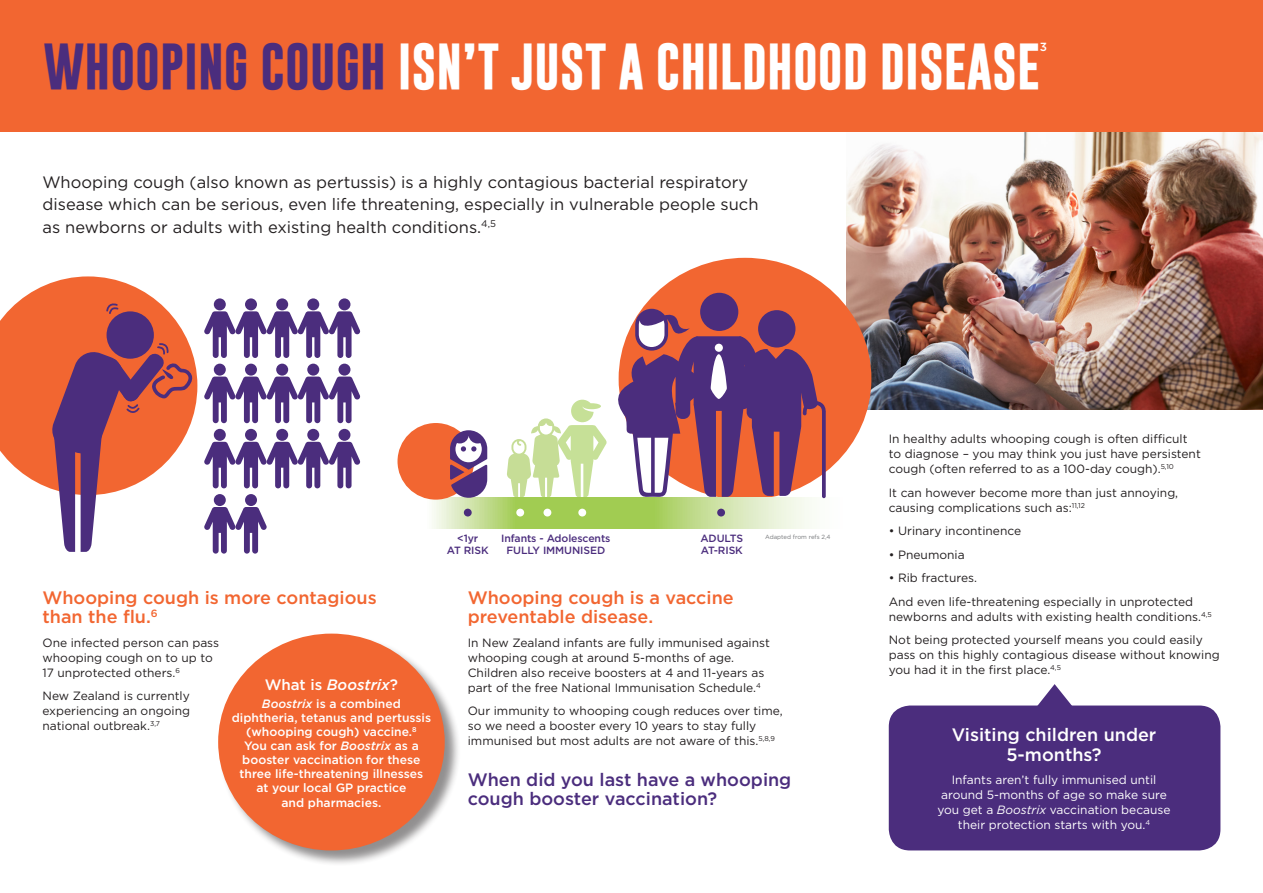
<style>
.page{position:relative;width:1263px;height:893px;background:#fff}
.page>*{position:absolute;margin:0;border:0;box-sizing:border-box;transform-origin:0 0}
.t1{font:700 47.1px "Gobold";color:#fff}
.Heads{font:500 18px/19.5px "Gotham";color:#f26631}
.Heads-2{font:500 18px/19.5px "Gotham";color:#4b2d7d}
.Heads-3{font:500 18px/19.5px "Gotham";color:#fff;text-align:center}
.Body{font:16.5px/22.5px "Gotham";color:#231f20}
.t2{font:italic 500 15.15px "Gotham";color:#fff}
.t3{font:500 12.15px/14.1px "Gotham";color:#fff;text-align:center}
.Body-2{font:12px/15px "Gotham";color:#231f20}
.Body-3{font:12px/15px "Gotham";color:#fff;text-align:center}
.t4{font:500 11.85px "Gotham";color:#fff}
.t5{font:500 10.5px/12px "Gotham";letter-spacing:-.01em;color:#4b2d7d;text-align:center}
.Body-4{font:6px "Gotham";color:#76787b}
.s1{color:#4b2d7d}
.s2{font-style:normal}
.s3{font-style:italic}
</style>
<div class="page">
<img style="left:846px;top:132px;width:417px;height:278px">
<div style="left:619px;top:258px;width:252px;height:242px;background:#f26631;border-radius:50%"></div>
<div style="left:0;top:0;width:1263px;height:132px;background:#f26631"></div>
<div style="left:889px;top:705px;width:331px;height:145px;background:#4b2d7d;border-radius:21px"></div>
<svg style="left:1035px;top:684px;width:39px;height:22px"></svg>
<div style="left:218px;top:634px;width:243px;height:233px;background:#231f20;opacity:.5"></div>
<div style="left:218px;top:634px;width:227px;height:216px;background:#f26631;border-radius:50%"></div>
<svg style="left:432px;top:497px;width:393px;height:31px;background:#c1dc8f"></svg>
<div style="left:397px;top:423px;width:77px;height:77px;background:#f26631;border-radius:50%"></div>
<div style="left:464px;top:509px;width:8px;height:7px;background:#4b2d7d;border-radius:50%"></div>
<div style="left:516px;top:509px;width:8px;height:7px;background:#fff;border-radius:50%"></div>
<div style="left:543px;top:509px;width:8px;height:7px;background:#fff;border-radius:50%"></div>
<div style="left:578px;top:509px;width:8px;height:7px;background:#fff;border-radius:50%"></div>
<div style="left:717px;top:509px;width:8px;height:7px;background:#4b2d7d;border-radius:50%"></div>
<svg style="left:450px;top:430px;width:37px;height:68px"></svg>
<div style="left:700px;top:293px;width:38px;height:38px;background:#4b2d7d;border-radius:50%"></div>
<svg style="left:614px;top:309px;width:212px;height:189px"></svg>
<svg style="left:0;top:276px;width:197px;height:276px"></svg>
<div style="left:214px;top:298px;width:12px;height:12px;background:#4b2d7d;border-radius:50%"></div>
<div style="left:276px;top:298px;width:12px;height:12px;background:#4b2d7d;border-radius:50%"></div>
<div style="left:245px;top:298px;width:12px;height:12px;background:#4b2d7d;border-radius:50%"></div>
<div style="left:307px;top:298px;width:12px;height:12px;background:#4b2d7d;border-radius:50%"></div>
<div style="left:338px;top:298px;width:12px;height:12px;background:#4b2d7d;border-radius:50%"></div>
<svg style="left:204px;top:311px;width:156px;height:47px"></svg>
<div style="left:214px;top:364px;width:12px;height:12px;background:#4b2d7d;border-radius:50%"></div>
<div style="left:276px;top:364px;width:12px;height:12px;background:#4b2d7d;border-radius:50%"></div>
<div style="left:245px;top:364px;width:12px;height:12px;background:#4b2d7d;border-radius:50%"></div>
<div style="left:307px;top:364px;width:12px;height:12px;background:#4b2d7d;border-radius:50%"></div>
<div style="left:338px;top:364px;width:12px;height:12px;background:#4b2d7d;border-radius:50%"></div>
<svg style="left:204px;top:377px;width:156px;height:46px"></svg>
<div style="left:214px;top:429px;width:12px;height:12px;background:#4b2d7d;border-radius:50%"></div>
<div style="left:276px;top:429px;width:12px;height:12px;background:#4b2d7d;border-radius:50%"></div>
<div style="left:245px;top:429px;width:12px;height:12px;background:#4b2d7d;border-radius:50%"></div>
<div style="left:307px;top:429px;width:12px;height:12px;background:#4b2d7d;border-radius:50%"></div>
<div style="left:338px;top:429px;width:12px;height:12px;background:#4b2d7d;border-radius:50%"></div>
<svg style="left:204px;top:442px;width:156px;height:46px"></svg>
<div style="left:214px;top:494px;width:12px;height:12px;background:#4b2d7d;border-radius:50%"></div>
<div style="left:245px;top:494px;width:12px;height:12px;background:#4b2d7d;border-radius:50%"></div>
<svg style="left:204px;top:507px;width:63px;height:47px"></svg>
<svg style="left:507px;top:400px;width:100px;height:97px"></svg>
<p class="t1" style="left:44px;top:36px;width:998px"><span class="s1">WHOOPING COUGH</span> ISN’T JUST A CHILDHOOD DISEASE</p>
<p class="t4" style="left:1040px;top:39px;width:9px">3</p>
<p class="Body" style="left:43px;top:170px;width:717px">Whooping cough (also known as pertussis) is a highly contagious bacterial respiratory disease which can be serious, even life threatening, especially in vulnerable people such as newborns or adults with existing health conditions.<sup>4,5</sup></p>
<p class="Heads" style="left:43px;top:587px;width:336px">Whooping cough is more contagious than the flu.<sup>6</sup></p>
<p class="Body-2" style="left:43px;top:635px;width:178px">One infected person can pass whooping cough on to up to<br>17 unprotected others.<sup>6</sup></p>
<p class="Body-2" style="left:43px;top:688px;width:149px;text-align:justify">New Zealand is currently experiencing an ongoing national outbreak.<sup>3,7</sup></p>
<p class="t2" style="left:265px;top:676px;width:135px"><span class="s2">What is</span> Boostrix<span class="s2">?</span></p>
<p class="t3" style="left:232px;top:696px;width:201px"><span class="s3">Boostrix</span> is a combined diphtheria, tetanus and pertussis (whooping cough) vaccine.<sup>8<br></sup>You can ask for <span class="s3">Boostrix</span> as a booster vaccination for these three life-threatening illnesses<br>at your local GP practice<br>and pharmacies.</p>
<p class="t5" style="left:447px;top:532px;width:43px">&lt;1yr<br>AT RISK</p>
<p class="t5" style="left:501px;top:532px;width:111px">Infants - Adolescents<br>FULLY IMMUNISED</p>
<p class="t5" style="left:700px;top:532px;width:44px;text-align:left">ADULTS<br>AT-RISK</p>
<p class="Body-4" style="left:765px;top:533px;width:67px">Adapted from refs 2,4</p>
<p class="Heads" style="left:468px;top:587px;width:267px">Whooping cough is a vaccine preventable disease.</p>
<p class="Body-2" style="left:468px;top:635px;width:304px">In New Zealand infants are fully immunised against whooping cough at around 5-months of age.<br>Children also receive boosters at 4 and 11-years as part of the free National Immunisation Schedule.<sup>4</sup></p>
<p class="Body-2" style="left:468px;top:703px;width:317px">Our immunity to whooping cough reduces over time, so we need a booster every 10 years to stay fully immunised but most adults are not aware of this.<sup>5,8,9</sup></p>
<p class="Heads-2" style="left:468px;top:770px;width:325px">When did you last have a whooping cough booster vaccination?</p>
<p class="Body-2" style="left:889px;top:431px;width:314px">In healthy adults whooping cough is often difficult to diagnose – you may think you just have persistent cough (often referred to as a 100-day cough).<sup>5,10</sup></p>
<p class="Body-2" style="left:889px;top:485px;width:291px">It can however become more than just annoying, causing complications such as:<sup>11,12</sup></p>
<p class="Body-2" style="left:889px;top:523px;width:134px">• Urinary incontinence</p>
<p class="Body-2" style="left:889px;top:547px;width:77px">• Pneumonia</p>
<p class="Body-2" style="left:889px;top:570px;width:90px">• Rib fractures.</p>
<p class="Body-2" style="left:889px;top:594px;width:324px">And even life-threatening especially in unprotected newborns and adults with existing health conditions.<sup>4,5</sup></p>
<p class="Body-2" style="left:889px;top:632px;width:332px">Not being protected yourself means you could easily pass on this highly contagious disease without knowing you had it in the first place.<sup>4,5</sup></p>
<p class="Heads-3" style="left:952px;top:725px;width:206px">Visiting children under<br>5-months?</p>
<p class="Body-3" style="left:937px;top:772px;width:235px">Infants aren’t fully immunised until around 5-months of age so make sure you get a <span class="s3">Boostrix</span> vaccination because their protection starts with you.<sup>4</sup></p>
</div>
